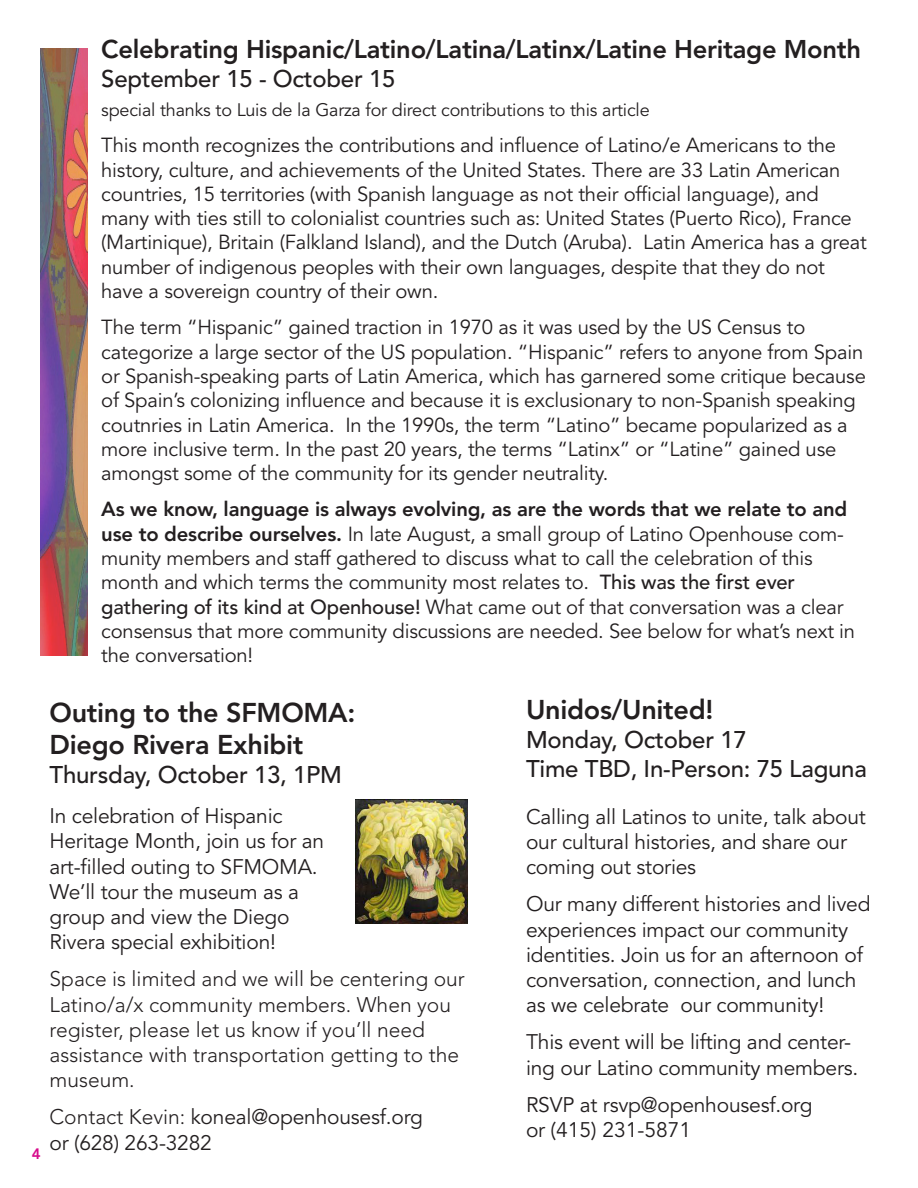
<style>
.page{position:relative;width:918px;height:1188px;background:#fff}
.page>*{position:absolute;margin:0;border:0;box-sizing:border-box;transform-origin:0 0}
.t1{font:800 27px "Avenir";letter-spacing:-.01em;color:#231f20}
.t2{font:800 25.5px "Avenir";letter-spacing:-.01em;color:#231f20}
.t3{font:500 24px "Avenir";letter-spacing:-.01em;color:#231f20}
.t4{font:21px/25.2px "Avenir";letter-spacing:-.01em;color:#231f20}
.t5{font:300 21px/25.2px "Avenir";color:#231f20}
.t6{font:20.25px/24.3px "Avenir";letter-spacing:-.01em;color:#231f20}
.t7{font:18px "Avenir";letter-spacing:-.01em;color:#231f20}
.t8{font:800 15px "Avenir";color:#d70c8c}
.s1{font-weight:800}
.s2{font-weight:500}
.s3{font-weight:300}
</style>
<div class="page">
<img style="left:355px;top:800px;width:113px;height:124px">
<img style="left:40px;top:48px;width:48px;height:608px">
<p class="t8" style="left:32px;top:1145px;width:10px">4</p>
<p class="t2" style="left:101px;top:34px;width:761px">Celebrating Hispanic/Latino/Latina/Latinx/Latine Heritage Month</p>
<p class="t3" style="left:101px;top:65px;width:296px">September 15 - October 15</p>
<p class="t7" style="left:101px;top:99px;width:550px">special thanks to Luis de la Garza for direct contributions to this article</p>
<p class="t6" style="left:101px;top:134px;width:767px">This month recognizes the contributions and influence of Latino/e Americans to the history, culture, and achievements of the United States. There are 33 Latin American countries, 15 territories (with Spanish language as not their official language), and many with ties still to colonialist countries such as: United States (Puerto Rico), France (Martinique), Britain (Falkland Island), and the Dutch (Aruba). Latin America has a great number of indigenous peoples with their own languages, despite that they do not have a sovereign country of their own.</p>
<p class="t6" style="left:101px;top:316px;width:706px">The term “Hispanic” gained traction in 1970 as it was used by the US Census to</p>
<p class="t6" style="left:101px;top:340px;width:766px">categorize a large sector of the US population. “Hispanic” refers to anyone from Spain or Spanish-speaking parts of Latin America, which has garnered some critique because of Spain’s colonizing influence and because it is exclusionary to non-Spanish speaking coutnries in Latin America. In the 1990s, the term “Latino” became popularized as a more inclusive term. In the past 20 years, the terms “Latinx” or “Latine” gained use amongst some of the community for its gender neutrality.</p>
<p class="t6" style="left:101px;top:498px;width:748px"><span class="s1">As we know, language is always evolving, as are the words that we relate to and use to describe ourselves.</span> In late August, a small group of Latino Openhouse com&shy;munity members and staff gathered to discuss what to call the celebration of this month and which terms the community most relates to. <span class="s2">This was the first ever</span></p>
<p class="t6" style="left:101px;top:595px;width:755px"><span class="s2">gathering of its kind at Openhouse!</span> What came out of that conversation was a clear consensus that more community discussions are needed. See below for what’s next in the conversation!</p>
<p class="t1" style="left:50px;top:696px;width:308px">Outing to the SFMOMA:</p>
<p class="t1" style="left:50px;top:729px;width:255px">Diego Rivera Exhibit</p>
<p class="t3" style="left:50px;top:761px;width:294px">Thursday, October 13, 1PM</p>
<p class="t4" style="left:50px;top:804px;width:235px">In celebration of Hispanic</p>
<p class="t4" style="left:50px;top:829px;width:276px">Heritage Month, join us for an art-filled outing to SFMOMA.<br>We’ll tour the museum as a group and view the Diego</p>
<p class="t4" style="left:50px;top:930px;width:228px">Rivera special exhibition!</p>
<p class="t5" style="left:50px;top:967px;width:417px">Space is limited and we will be centering our<br>Latino/a/x community members. When you register, please let us know if you’ll need</p>
<p class="t5" style="left:50px;top:1042px;width:411px">assistance with transportation getting to the</p>
<p class="t5" style="left:50px;top:1067px;width:87px">museum.</p>
<p class="t4" style="left:50px;top:1105px;width:375px"><span class="s3">Contact Kevin:</span> koneal@openhousesf.org</p>
<p class="t4" style="left:50px;top:1130px;width:164px">or (628) 263-3282</p>
<p class="t1" style="left:526px;top:694px;width:189px">Unidos/United!</p>
<p class="t3" style="left:526px;top:726px;width:222px">Monday, October 17</p>
<p class="t3" style="left:526px;top:755px;width:342px">Time TBD, In-Person: 75 Laguna</p>
<p class="t4" style="left:526px;top:805px;width:341px">Calling all Latinos to unite, talk about our cultural histories, and share our coming out stories</p>
<p class="t4" style="left:526px;top:892px;width:346px">Our many different histories and lived experiences impact our community identities. Join us for an afternoon of conversation, connection, and lunch as we celebrate our community!</p>
<p class="t4" style="left:526px;top:1030px;width:334px">This event will be lifting and center&shy;ing our Latino community members.</p>
<p class="t4" style="left:526px;top:1093px;width:288px">RSVP at rsvp@openhousesf.org</p>
<p class="t4" style="left:526px;top:1118px;width:167px">or (415) 231-5871</p>
</div>
